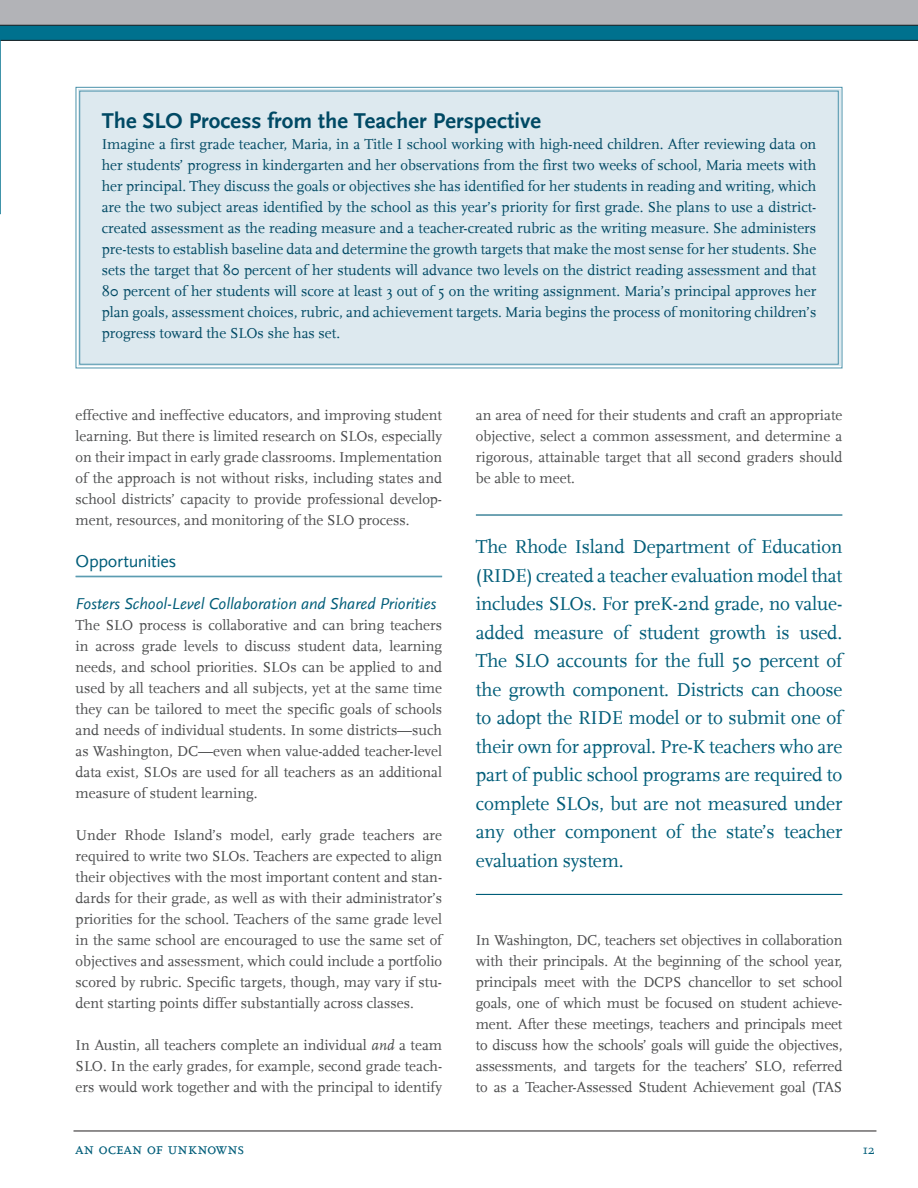
<style>
.page{position:relative;width:918px;height:1188px;background:#fff}
.page>*{position:absolute;margin:0;border:0;box-sizing:border-box;transform-origin:0 0}
.t1{font:700 22.5px "Scala Sans";color:#004964}
.t2{font:19.5px/28.5px "Scala";letter-spacing:-.01em;color:#005d79;text-align:justify}
.t3{font:18px "Scala Sans";letter-spacing:-.02em;color:#005d79}
.t4{font:italic 16.5px "Scala Sans";color:#005d79}
.t5{font:16.5px "Scala Caps";color:#005d79}
.t6{font:15px/21px "Scala";color:#4b4c4d;text-align:justify}
.t7{font:15px/21px "Scala";color:#004964;text-align:justify}
.t8{font:13.5px "Scala Caps";color:#005d79}
.s1{font-style:italic}
</style>
<div class="page">
<hr style="left:74px;top:1131px;width:802px;height:1px;background:#231f20">
<div style="left:0;top:2px;width:918px;height:39px;background:#00718e"></div>
<div style="left:0;top:0;width:918px;height:26px;background:#b2b3b7"></div>
<hr style="left:0;top:40px;width:918px;height:1px;background:#231f20">
<hr style="left:0;top:25px;width:918px;height:1px;background:#231f20">
<svg style="left:0;top:25px;width:1px;height:189px"></svg>
<hr style="left:476px;top:514px;width:366px;height:2px;background:#005d79">
<hr style="left:476px;top:894px;width:366px;height:1px;background:#005d79">
<div style="left:75px;top:87px;width:768px;height:282px;background:#dde9ef"></div>
<hr style="left:76px;top:576px;width:366px;height:1px;background:#4b92aa">
<hr style="left:76px;top:577px;width:366px;height:1px;background:#4b92aa">
<h1 class="t1" style="left:102px;top:108px;width:441px">The SLO Process from the Teacher Perspective</h1>
<p class="t7" style="left:102px;top:134px;width:716px">Imagine a first grade teacher, Maria, in a Title I school working with high-need children. After reviewing data on her students’ progress in kindergarten and her observations from the first two weeks of school, Maria meets with her principal. They discuss the goals or objectives she has identified for her students in reading and writing, which are the two subject areas identified by the school as this year’s priority for first grade. She plans to use a district&shy;created assessment as the reading measure and a teacher-created rubric as the writing measure. She administers pre-tests to establish baseline data and determine the growth targets that make the most sense for her students. She sets the target that 80 percent of her students will advance two levels on the district reading assessment and that 80 percent of her students will score at least 3 out of 5 on the writing assignment. Maria’s principal approves her plan goals, assessment choices, rubric, and achievement targets. Maria begins the process of monitoring children’s progress toward the SLOs she has set.</p>
<p class="t6" style="left:76px;top:405px;width:368px">effective and ineffective educators, and improving student learning. But there is limited research on SLOs, especially on their impact in early grade classrooms. Implementation of the approach is not without risks, including states and school districts’ capacity to provide professional develop&shy;ment, resources, and monitoring of the SLO process.</p>
<p class="t3" style="left:76px;top:551px;width:102px">Opportunities</p>
<p class="t4" style="left:76px;top:595px;width:362px">Fosters School-Level Collaboration and Shared Priorities</p>
<p class="t6" style="left:76px;top:615px;width:368px">The SLO process is collaborative and can bring teachers in across grade levels to discuss student data, learning needs, and school priorities. SLOs can be applied to and used by all teachers and all subjects, yet at the same time they can be tailored to meet the specific goals of schools and needs of individual students. In some districts—such as Washington, DC—even when value-added teacher-level data exist, SLOs are used for all teachers as an additional measure of student learning.</p>
<p class="t6" style="left:76px;top:825px;width:368px">Under Rhode Island’s model, early grade teachers are required to write two SLOs. Teachers are expected to align their objectives with the most important content and stan&shy;dards for their grade, as well as with their administrator’s priorities for the school. Teachers of the same grade level in the same school are encouraged to use the same set of objectives and assessment, which could include a portfolio scored by rubric. Specific targets, though, may vary if stu&shy;dent starting points differ substantially across classes.</p>
<p class="t6" style="left:76px;top:1035px;width:368px">In Austin, all teachers complete an individual <span class="s1">and</span> a team SLO. In the early grades, for example, second grade teach&shy;ers would work together and with the principal to identify</p>
<p class="t6" style="left:476px;top:405px;width:368px">an area of need for their students and craft an appropriate objective, select a common assessment, and determine a rigorous, attainable target that all second graders should be able to meet.</p>
<p class="t2" style="left:476px;top:533px;width:368px">The Rhode Island Department of Education (RIDE) created a teacher evaluation model that includes SLOs. For preK-2nd grade, no value&shy;added measure of student growth is used.<br>The SLO accounts for the full 50 percent of the growth component. Districts can choose to adopt the RIDE model or to submit one of their own for approval. Pre-K teachers who are part of public school programs are required to complete SLOs, but are not measured under any other component of the state’s teacher evaluation system.</p>
<p class="t6" style="left:476px;top:930px;width:368px">In Washington, DC, teachers set objectives in collaboration with their principals. At the beginning of the school year, principals meet with the DCPS chancellor to set school goals, one of which must be focused on student achieve&shy;ment. After these meetings, teachers and principals meet to discuss how the schools’ goals will guide the objectives, assessments, and targets for the teachers’ SLO, referred to as a Teacher-Assessed Student Achievement goal (TAS</p>
<p class="t5" style="left:76px;top:1139px;width:170px">an ocean of unknowns</p>
<p class="t8" style="left:863px;top:1142px;width:14px">12</p>
</div>
